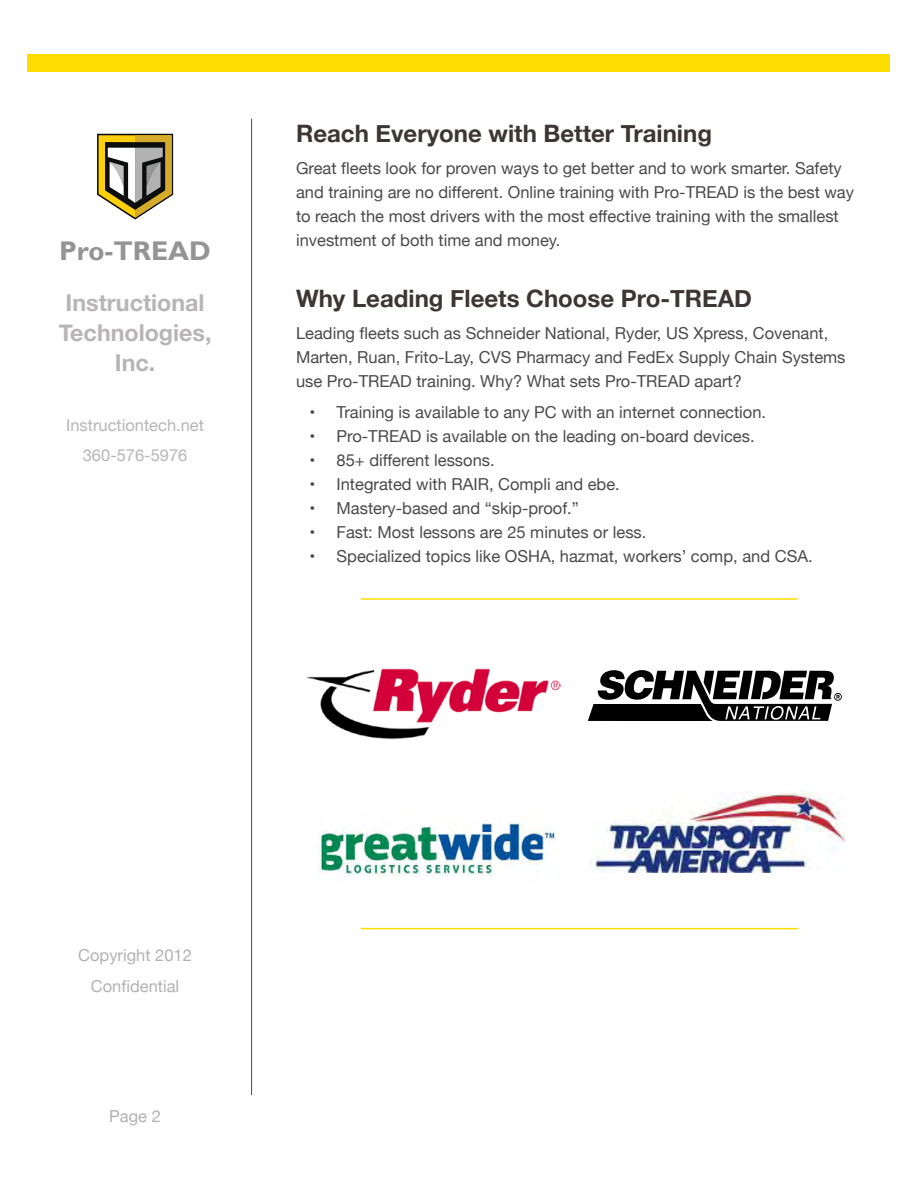
<style>
.page{position:relative;width:918px;height:1188px;background:#fff}
.page>*{position:absolute;margin:0;border:0;box-sizing:border-box;transform-origin:0 0}
.t1{font:700 27px "Gill Sans";color:#949495}
.t2{font:700 24px "Helvetica Neue";color:#3c3634}
.t3{font:700 23.25px/30px "Helvetica Neue";color:#b7b5b5;text-align:center}
.t4{font:16.5px/24px "Helvetica Neue";color:#4b4a4a}
.t5{font:16.5px/30px "Helvetica Neue";color:#b7b5b5;text-align:center}
.t6{font:16.5px/31.5px "Helvetica Neue";color:#b3b2b3;text-align:center}
</style>
<div class="page">
<div style="left:27px;top:54px;width:863px;height:18px;background:#fd0"></div>
<svg style="left:97px;top:134px;width:76px;height:86px"></svg>
<hr style="left:251px;top:119px;width:1px;height:976px;background:#4b4a4a">
<hr style="left:361px;top:598px;width:437px;height:2px;background:#fd0">
<hr style="left:361px;top:928px;width:437px;height:1px;background:#fd0">
<img style="left:320px;top:823px;width:236px;height:55px">
<img style="left:595px;top:790px;width:250px;height:83px">
<img style="left:306px;top:668px;width:255px;height:71px">
<svg style="left:588px;top:670px;width:254px;height:51px"></svg>
<h1 class="t1" style="left:59px;top:234px;width:153px">Pro-TREAD</h1>
<h3 class="t3" style="left:59px;top:289px;width:154px">Instructional<br>Technologies,<br>Inc.</h3>
<p class="t5" style="left:66px;top:411px;width:139px">Instructiontech.net<br>360-576-5976</p>
<h2 class="t2" style="left:296px;top:115px;width:418px">Reach Everyone with Better Training</h2>
<p class="t4" style="left:296px;top:157px;width:560px">Great fleets look for proven ways to get better and to work smarter. Safety and training are no different. Online training with Pro-TREAD is the best way to reach the most drivers with the most effective training with the smallest investment of both time and money.</p>
<h2 class="t2" style="left:296px;top:280px;width:457px">Why Leading Fleets Choose Pro-TREAD</h2>
<p class="t4" style="left:296px;top:322px;width:551px">Leading fleets such as Schneider National, Ryder, US Xpress, Covenant,<br>Marten, Ruan, Frito-Lay, CVS Pharmacy and FedEx Supply Chain Systems use Pro-TREAD training. Why? What sets Pro-TREAD apart?</p>
<p class="t4" style="left:310px;top:401px;width:458px">• Training is available to any PC with an internet connection.</p>
<p class="t4" style="left:310px;top:425px;width:447px">• Pro-TREAD is available on the leading on-board devices.</p>
<p class="t4" style="left:310px;top:449px;width:187px">• 85+ different lessons.</p>
<p class="t4" style="left:310px;top:474px;width:312px">• Integrated with RAIR, Compli and ebe.</p>
<p class="t4" style="left:310px;top:498px;width:271px">• Mastery-based and “skip-proof.”</p>
<p class="t4" style="left:310px;top:522px;width:338px">• Fast: Most lessons are 25 minutes or less.</p>
<p class="t4" style="left:310px;top:546px;width:505px">• Specialized topics like OSHA, hazmat, workers’ comp, and CSA.</p>
<p class="t6" style="left:78px;top:940px;width:115px">Copyright 2012<br>Confidential</p>
<p class="t6" style="left:109px;top:1101px;width:53px">Page 2</p>
</div>
